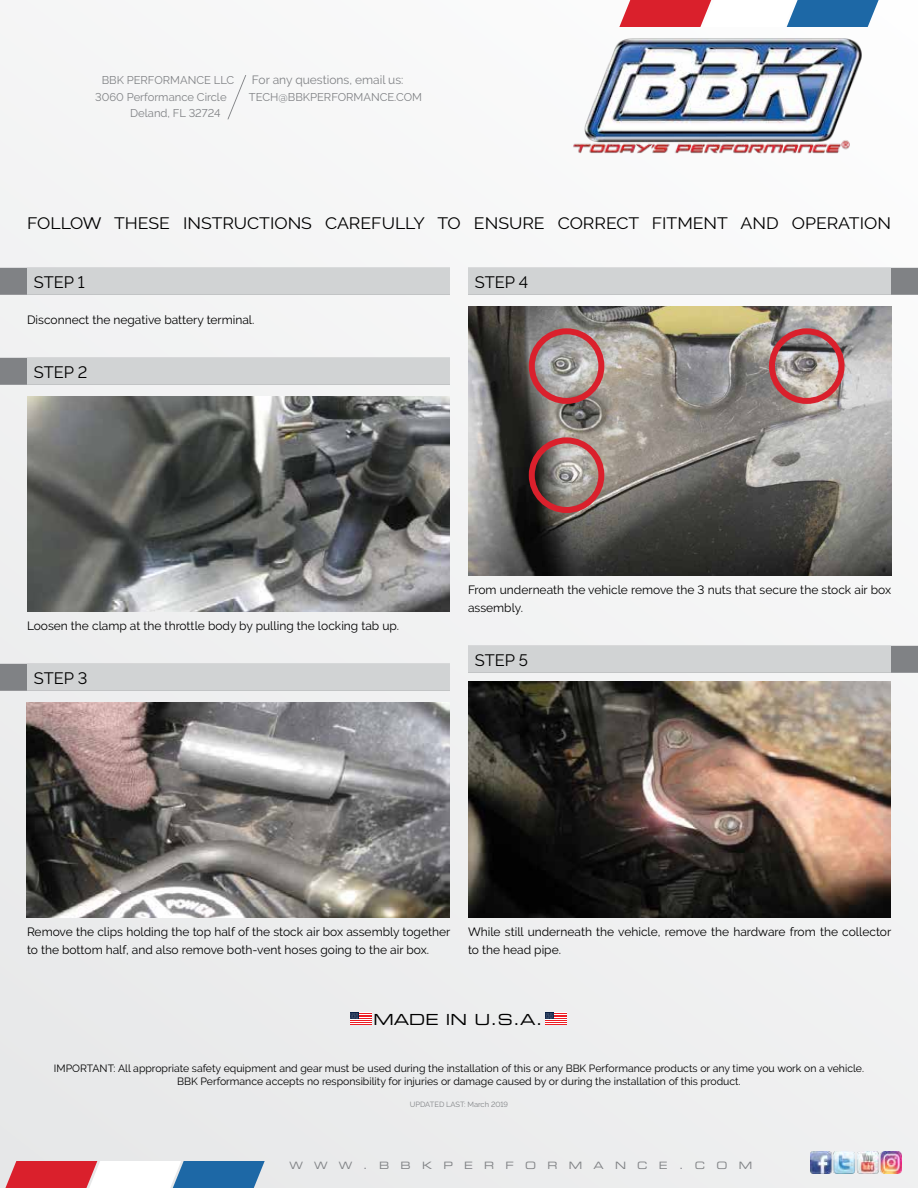
<style>
.page{position:relative;width:918px;height:1188px;background:#f2f2f3}
.page>*{position:absolute;margin:0;border:0;box-sizing:border-box;transform-origin:0 0}
.t1{font:16.5px "Raleway";color:#000;scale:1.07 1}
.t2{font:16.5px "Raleway";color:#000}
.t3{font:15.3px "Eurostile Extended Two";color:#000}
.t4{font:12px/18px "Raleway";color:#000}
.t5{font:12px "Raleway";color:#808285}
.t6{font:11.25px "Raleway";color:#808285}
.t7{font:10.5px/12.6px "Raleway";color:#000;text-align:center}
.t8{font:10.2px "Eurostile Extended Two";letter-spacing:1.11em;color:#808285}
.t9{font:7.5px "Raleway";color:#808285}
</style>
<div class="page">
<svg style="left:619px;top:0;width:265px;height:27px"></svg>
<svg style="left:0;top:1161px;width:265px;height:27px"></svg>
<img style="left:573px;top:37px;width:290px;height:117px">
<svg style="left:227px;top:75px;width:19px;height:45px"></svg>
<svg style="left:545px;top:1013px;width:22px;height:12px"></svg>
<svg style="left:350px;top:1013px;width:21px;height:12px"></svg>
<img style="left:810px;top:1152px;width:92px;height:21px">
<div style="left:0;top:268px;width:450px;height:27px;background:#808285"></div>
<div style="left:27px;top:268px;width:423px;height:27px;background:#d1d3d4"></div>
<div style="left:0;top:358px;width:450px;height:27px;background:#808285"></div>
<div style="left:27px;top:358px;width:423px;height:27px;background:#d1d3d4"></div>
<div style="left:0;top:664px;width:450px;height:27px;background:#808285"></div>
<div style="left:27px;top:664px;width:423px;height:27px;background:#d1d3d4"></div>
<img style="left:27px;top:396px;width:423px;height:216px">
<img style="left:27px;top:702px;width:423px;height:216px">
<div style="left:468px;top:268px;width:450px;height:27px;background:#808285"></div>
<div style="left:468px;top:268px;width:423px;height:27px;background:#d1d3d4"></div>
<div style="left:468px;top:646px;width:450px;height:27px;background:#808285"></div>
<div style="left:468px;top:646px;width:423px;height:27px;background:#d1d3d4"></div>
<img style="left:468px;top:306px;width:423px;height:270px">
<img style="left:468px;top:682px;width:423px;height:236px">
<div style="left:529px;top:437px;width:75px;height:76px;border:6px solid #da202c;border-radius:50%"></div>
<div style="left:529px;top:328px;width:75px;height:76px;border:6px solid #da202c;border-radius:50%"></div>
<div style="left:769px;top:328px;width:76px;height:76px;border:6px solid #da202c;border-radius:50%"></div>
<p class="t6" style="left:102px;top:74px;width:134px">BBK PERFORMANCE LLC</p>
<p class="t6" style="left:95px;top:90px;width:133px">3060 Performance Circle</p>
<p class="t6" style="left:130px;top:107px;width:92px">Deland, FL 32724</p>
<p class="t5" style="left:252px;top:73px;width:153px">For any questions, email us:</p>
<p class="t6" style="left:249px;top:90px;width:175px">TECH@BBKPERFORMANCE.COM</p>
<h1 class="t1" style="left:27px;top:214px;width:809px">FOLLOW THESE INSTRUCTIONS CAREFULLY TO ENSURE CORRECT FITMENT AND OPERATION</h1>
<h1 class="t2" style="left:34px;top:273px;width:52px">STEP 1</h1>
<p class="t4" style="left:27px;top:311px;width:229px">Disconnect the negative battery terminal.</p>
<h1 class="t2" style="left:34px;top:363px;width:55px">STEP 2</h1>
<h1 class="t2" style="left:475px;top:273px;width:55px">STEP 4</h1>
<p class="t4" style="left:27px;top:617px;width:374px">Loosen the clamp at the throttle body by pulling the locking tab up.</p>
<h1 class="t2" style="left:34px;top:669px;width:55px">STEP 3</h1>
<p class="t4" style="left:468px;top:581px;width:425px">From underneath the vehicle remove the 3 nuts that secure the stock air box assembly.</p>
<h1 class="t2" style="left:475px;top:651px;width:55px">STEP 5</h1>
<p class="t4" style="left:27px;top:923px;width:425px">Remove the clips holding the top half of the stock air box assembly together to the bottom half, and also remove both-vent hoses going to the air box.</p>
<p class="t4" style="left:468px;top:923px;width:425px">While still underneath the vehicle, remove the hardware from the collector to the head pipe.</p>
<p class="t3" style="left:373px;top:1009px;width:171px">MADE IN U.S.A.</p>
<p class="t7" style="left:54px;top:1062px;width:812px">IMPORTANT: All appropriate safety equipment and gear must be used during the installation of this or any BBK Performance products or any time you work on a vehicle.<br>BBK Performance accepts no responsibility for injuries or damage caused by or during the installation of this product.</p>
<p class="t9" style="left:410px;top:1100px;width:100px">UPDATED LAST: March 2019</p>
<p class="t8" style="left:289px;top:1158px;width:464px">WWW.BBKPERFORMANCE.COM</p>
</div>
